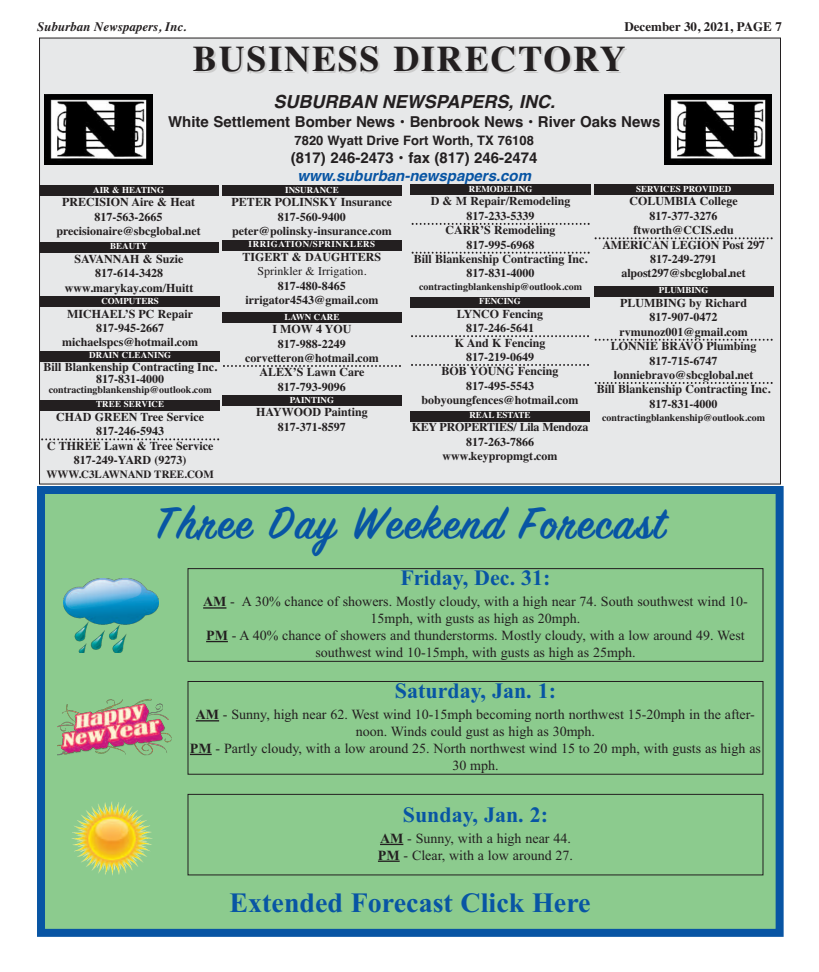
<style>
.page{position:relative;width:819px;height:972px;background:#fff}
.page>*{position:absolute;margin:0;border:0;box-sizing:border-box;transform-origin:0 0}
.t1{font:600 50px "Sign Painter House Script";letter-spacing:.045em;color:#0855a4}
.t2{font:700 36px "Times";letter-spacing:.05em;color:#231f20}
.t3{font:700 28px "Times New Roman";color:#0855a4}
.t4{font:700 22px "Times New Roman";color:#0855a4}
.t5{font:italic 700 18px "Helvetica";color:#231f20}
.t6{font:700 15px "Helvetica";color:#231f20}
.t7{font:italic 700 15px "Helvetica";color:#0855a4}
.t8{font:14px/16.8px "Times New Roman";color:#231f20;text-align:center}
.t9{font:700 13px "Helvetica";color:#231f20}
.t10{font:italic 700 13px "Times";color:#231f20}
.t11{font:700 13px "Times";color:#231f20}
.t12{font:700 12px/14.4px "Times";color:#231f20;text-align:center}
.t13{font:700 12px/14.4px "Times";letter-spacing:-.02em;color:#231f20;text-align:center}
.t14{font:12px "Times";color:#231f20}
.t15{font:700 11px "Times";color:#231f20}
.t16{font:700 10px "Times";color:#231f20}
.t17{font:700 9px "Times";color:#fff}
.t18{font:700 9px "Times";letter-spacing:.06em;color:#fff}
.s1{font-weight:700}
</style>
<div class="page">
<div style="left:40px;top:39px;width:740px;height:445px;background:#e7e8e9"></div>
<div style="left:39px;top:185px;width:180px;height:11px;background:#231f20"></div>
<div style="left:411px;top:184px;width:180px;height:11px;background:#231f20"></div>
<svg style="left:412px;top:223px;width:178px;height:2px"></svg>
<svg style="left:412px;top:252px;width:178px;height:2px"></svg>
<div style="left:222px;top:395px;width:180px;height:11px;background:#231f20"></div>
<div style="left:222px;top:312px;width:180px;height:11px;background:#231f20"></div>
<svg style="left:223px;top:365px;width:178px;height:2px"></svg>
<div style="left:410px;top:297px;width:180px;height:10px;background:#231f20"></div>
<svg style="left:411px;top:335px;width:178px;height:2px"></svg>
<svg style="left:411px;top:364px;width:178px;height:2px"></svg>
<div style="left:594px;top:184px;width:180px;height:11px;background:#231f20"></div>
<svg style="left:595px;top:237px;width:178px;height:2px"></svg>
<div style="left:40px;top:297px;width:180px;height:10px;background:#231f20"></div>
<div style="left:222px;top:185px;width:180px;height:11px;background:#231f20"></div>
<div style="left:40px;top:400px;width:180px;height:10px;background:#231f20"></div>
<div style="left:40px;top:351px;width:180px;height:10px;background:#231f20"></div>
<svg style="left:41px;top:438px;width:178px;height:2px"></svg>
<div style="left:410px;top:411px;width:180px;height:10px;background:#231f20"></div>
<div style="left:39px;top:242px;width:180px;height:11px;background:#231f20"></div>
<div style="left:222px;top:240px;width:180px;height:10px;background:#231f20"></div>
<div style="left:594px;top:286px;width:180px;height:10px;background:#231f20"></div>
<svg style="left:595px;top:339px;width:178px;height:2px"></svg>
<svg style="left:595px;top:382px;width:178px;height:2px"></svg>
<img style="left:45px;top:94px;width:107px;height:71px">
<img style="left:664px;top:94px;width:108px;height:71px">
<div style="left:45px;top:494px;width:731px;height:435px;background:#8ccb8e"></div>
<div style="left:37px;top:486px;width:747px;height:451px;border:8px solid #0855a4"></div>
<img style="left:64px;top:579px;width:95px;height:74px">
<img style="left:57px;top:699px;width:115px;height:57px">
<img style="left:71px;top:802px;width:81px;height:73px">
<div style="left:187px;top:568px;width:576px;height:94px;border:1px solid #231f20"></div>
<hr style="left:203px;top:607px;width:23px;height:2px;background:#231f20">
<svg style="left:206px;top:641px;width:22px;height:1px"></svg>
<div style="left:187px;top:681px;width:576px;height:94px;border:1px solid #231f20"></div>
<svg style="left:196px;top:720px;width:23px;height:1px"></svg>
<svg style="left:190px;top:754px;width:22px;height:1px"></svg>
<div style="left:187px;top:794px;width:576px;height:81px;border:1px solid #231f20"></div>
<svg style="left:380px;top:844px;width:23px;height:1px"></svg>
<svg style="left:378px;top:861px;width:22px;height:1px"></svg>
<p class="t10" style="left:37px;top:19px;width:151px">Suburban Newspapers, Inc.</p>
<p class="t11" style="left:624px;top:19px;width:159px">December 30, 2021, PAGE 7</p>
<h2 class="t2" style="left:193px;top:38px;width:434px">BUSINESS DIRECTORY</h2>
<h3 class="t5" style="left:273px;top:91px;width:283px">SUBURBAN NEWSPAPERS, INC.</h3>
<p class="t6" style="left:168px;top:113px;width:494px">White Settlement Bomber News • Benbrook News • River Oaks News</p>
<p class="t9" style="left:295px;top:133px;width:241px">7820 Wyatt Drive Fort Worth, TX 76108</p>
<p class="t6" style="left:291px;top:149px;width:248px">(817) 246-2473 • fax (817) 246-2474</p>
<p class="t7" style="left:297px;top:167px;width:235px">www.suburban-newspapers.com</p>
<p class="t17" style="left:636px;top:183px;width:97px">SERVICES PROVIDED</p>
<p class="t12" style="left:602px;top:194px;width:164px">COLUMBIA College<br>817-377-3276 ftworth@CCIS.edu<br>AMERICAN LEGION Post 297<br>817-249-2791 alpost297@sbcglobal.net</p>
<p class="t17" style="left:469px;top:183px;width:65px">REMODELING</p>
<p class="t12" style="left:414px;top:194px;width:175px">D &amp; M Repair/Remodeling<br>817-233-5339<br>CARR’S Remodeling<br>817-995-6968<br>Bill Blankenship Contracting Inc.<br>817-831-4000</p>
<p class="t16" style="left:419px;top:281px;width:164px">contractingblankenship@outlook.com</p>
<p class="t17" style="left:285px;top:184px;width:55px">INSURANCE</p>
<p class="t12" style="left:232px;top:195px;width:162px">PETER POLINSKY Insurance<br>817-560-9400 peter@polinsky-insurance.com</p>
<p class="t17" style="left:93px;top:184px;width:72px">AIR &amp; HEATING</p>
<p class="t12" style="left:56px;top:195px;width:146px">PRECISION Aire &amp; Heat<br>817-563-2665 precisionaire@sbcglobal.net</p>
<p class="t18" style="left:249px;top:239px;width:128px">IRRIGATION/SPRINKLERS</p>
<p class="t12" style="left:243px;top:250px;width:140px">TIGERT &amp; DAUGHTERS</p>
<p class="t14" style="left:258px;top:264px;width:110px">Sprinkler &amp; Irrigation.</p>
<p class="t12" style="left:246px;top:278px;width:134px">817-480-8465 irrigator4543@gmail.com</p>
<p class="t17" style="left:659px;top:285px;width:51px">PLUMBING</p>
<p class="t17" style="left:110px;top:241px;width:39px">BEAUTY</p>
<p class="t12" style="left:65px;top:252px;width:130px">SAVANNAH &amp; Suzie<br>817-614-3428 www.marykay.com/Huitt</p>
<p class="t17" style="left:479px;top:296px;width:43px">FENCING</p>
<p class="t12" style="left:422px;top:306px;width:158px">LYNCO Fencing<br>817-246-5641<br>K And K Fencing<br>817-219-0649<br>BOB YOUNG Fencing<br>817-495-5543 bobyoungfences@hotmail.com</p>
<p class="t17" style="left:101px;top:296px;width:59px">COMPUTERS</p>
<p class="t12" style="left:62px;top:306px;width:138px">MICHAEL’S PC Repair<br>817-945-2667 michaelspcs@hotmail.com</p>
<p class="t12" style="left:597px;top:296px;width:175px">PLUMBING by Richard<br>817-907-0472 rvmunoz001@gmail.com<br>LONNIE BRAVO Plumbing<br>817-715-6747 lonniebravo@sbcglobal.net<br>Bill Blankenship Contracting Inc.<br>817-831-4000</p>
<p class="t16" style="left:602px;top:411px;width:164px">contractingblankenship@outlook.com</p>
<p class="t17" style="left:284px;top:312px;width:56px">LAWN CARE</p>
<p class="t12" style="left:245px;top:322px;width:135px">I MOW 4 YOU<br>817-988-2249 corvetteron@hotmail.com<br>ALEX’S Lawn Care<br>817-793-9096</p>
<p class="t17" style="left:89px;top:349px;width:84px">DRAIN CLEANING</p>
<p class="t12" style="left:43px;top:361px;width:175px;line-height:12px">Bill Blankenship Contracting Inc.<br>817-831-4000</p>
<p class="t16" style="left:49px;top:384px;width:164px">contractingblankenship@outlook.com</p>
<p class="t17" style="left:290px;top:395px;width:46px">PAINTING</p>
<p class="t12" style="left:256px;top:405px;width:113px">HAYWOOD Painting<br>817-371-8597</p>
<p class="t17" style="left:96px;top:399px;width:70px">TREE SERVICE</p>
<p class="t17" style="left:469px;top:409px;width:63px">REAL ESTATE</p>
<p class="t13" style="left:412px;top:420px;width:178px">KEY PROPERTIES/ Lila Mendoza<br>817-263-7866 www.keypropmgt.com</p>
<p class="t12" style="left:47px;top:410px;width:168px">CHAD GREEN Tree Service<br>817-246-5943<br>C THREE Lawn &amp; Tree Service<br>817-249-YARD (9273)</p>
<p class="t15" style="left:46px;top:468px;width:169px">WWW.C3LAWNAND TREE.COM</p>
<h1 class="t1" style="left:156px;top:491px;width:510px">Three Day Weekend Forecast</h1>
<h3 class="t4" style="left:400px;top:565px;width:152px">Friday, Dec. 31:</h3>
<p class="t8" style="left:203px;top:593px;width:546px"><span class="s1">AM</span> - A 30% chance of showers. Mostly cloudy, with a high near 74. South southwest wind 10- 15mph, with gusts as high as 20mph.<br><span class="s1">PM</span> - A 40% chance of showers and thunderstorms. Mostly cloudy, with a low around 49. West southwest wind 10-15mph, with gusts as high as 25mph.</p>
<h3 class="t4" style="left:395px;top:678px;width:163px">Saturday, Jan. 1:</h3>
<p class="t8" style="left:190px;top:706px;width:573px"><span class="s1">AM</span> - Sunny, high near 62. West wind 10-15mph becoming north northwest 15-20mph in the after&shy;noon. Winds could gust as high as 30mph.<br><span class="s1">PM</span> - Partly cloudy, with a low around 25. North northwest wind 15 to 20 mph, with gusts as high as 30 mph.</p>
<h3 class="t4" style="left:403px;top:801px;width:147px">Sunday, Jan. 2:</h3>
<p class="t8" style="left:378px;top:830px;width:197px;text-align:left"><span class="s1">AM</span> - Sunny, with a high near 44.<br><span class="s1">PM</span> - Clear, with a low around 27.</p>
<h3 class="t3" style="left:230px;top:886px;width:363px">Extended Forecast Click Here</h3>
</div>
